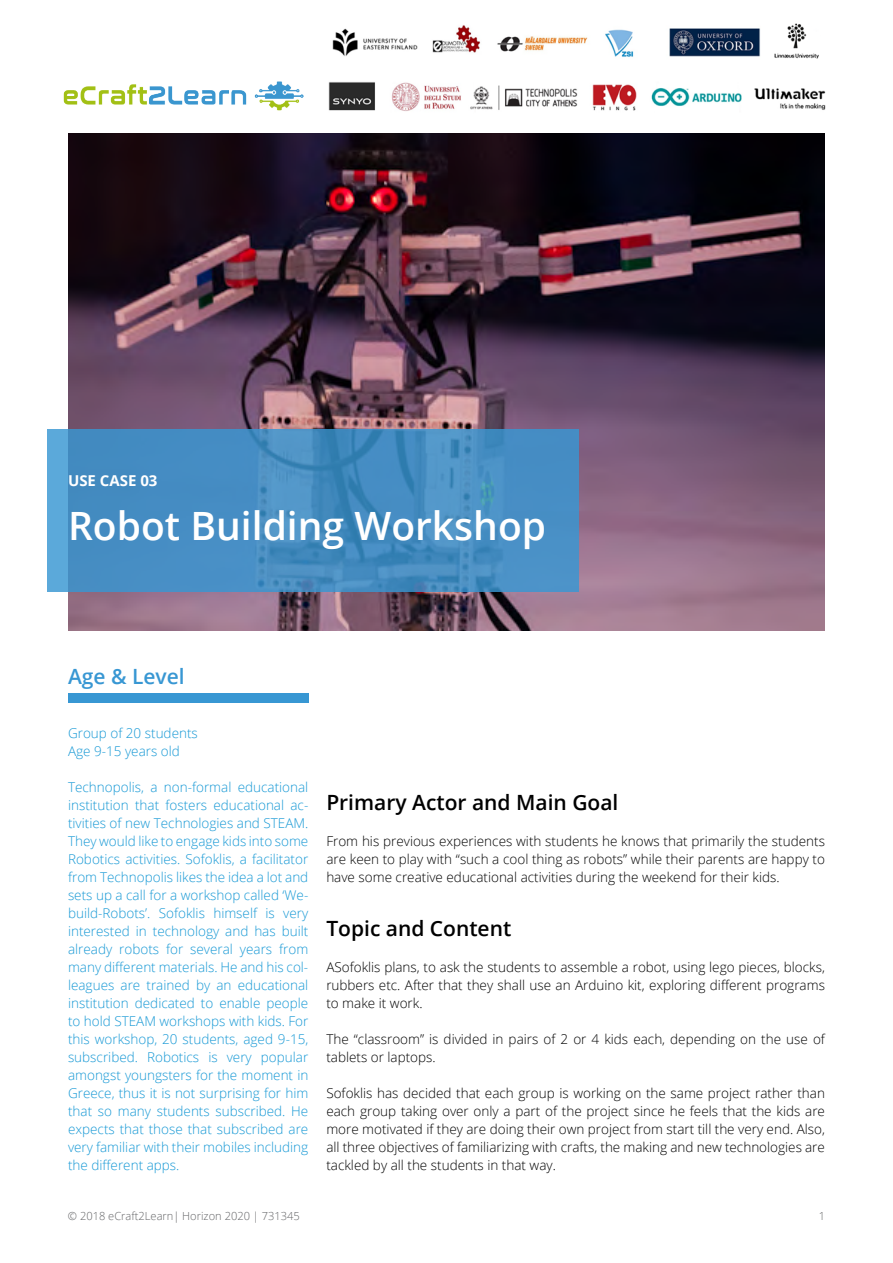
<style>
.page{position:relative;width:893px;height:1263px;background:#fff}
.page>*{position:absolute;margin:0;border:0;box-sizing:border-box;transform-origin:0 0}
.t1{font:600 39px "Open Sans";color:#fff}
.t2{font:600 21px "Open Sans";color:#000}
.t3{font:600 21px "Open Sans";color:#3897d3}
.t4{font:700 15px "Open Sans";color:#fff}
.t5{font:300 13.5px/18px "Open Sans";color:#1598d5;text-align:justify}
.t6{font:300 13.5px/18px "Open Sans";color:#000;text-align:justify}
.t7{font:300 11.1px "Open Sans";color:#636466}
</style>
<div class="page">
<img style="left:63px;top:81px;width:241px;height:30px">
<img style="left:328px;top:23px;width:498px;height:88px">
<img style="left:68px;top:134px;width:757px;height:496px">
<svg style="left:47px;top:429px;width:531px;height:162px;background:#468ec2"></svg>
<div style="left:68px;top:693px;width:240px;height:9px;background:#3897d3"></div>
<p class="t4" style="left:68px;top:470px;width:91px">USE CASE 03</p>
<h1 class="t1" style="left:68px;top:499px;width:480px">Robot Building Workshop</h1>
<h2 class="t3" style="left:68px;top:662px;width:118px">Age &amp; Level</h2>
<p class="t5" style="left:68px;top:724px;width:131px">Group of 20 students<br>Age 9-15 years old</p>
<p class="t5" style="left:68px;top:778px;width:242px">Technopolis, a non-formal educational institution that fosters educational ac&shy;tivities of new Technologies and STEAM.<br>They would like to engage kids into some Robotics activities. Sofoklis, a facilitator from Technopolis likes the idea a lot and sets up a call for a workshop called ‘We&shy;build-Robots’. Sofoklis himself is very interested in technology and has built already robots for several years from many different materials. He and his col&shy;leagues are trained by an educational institution dedicated to enable people to hold STEAM workshops with kids. For this workshop, 20 students, aged 9-15, subscribed. Robotics is very popular amongst youngsters for the moment in Greece, thus it is not surprising for him that so many students subscribed. He expects that those that subscribed are very familiar with their mobiles including the different apps.</p>
<h2 class="t2" style="left:326px;top:788px;width:294px">Primary Actor and Main Goal</h2>
<p class="t6" style="left:326px;top:832px;width:500px">From his previous experiences with students he knows that primarily the students are keen to play with “such a cool thing as robots” while their parents are happy to have some creative educational activities during the weekend for their kids.</p>
<h2 class="t2" style="left:326px;top:914px;width:186px">Topic and Content</h2>
<p class="t6" style="left:326px;top:958px;width:500px">ASofoklis plans, to ask the students to assemble a robot, using lego pieces, blocks, rubbers etc. After that they shall use an Arduino kit, exploring different programs to make it work.</p>
<p class="t6" style="left:326px;top:1030px;width:500px">The “classroom” is divided in pairs of 2 or 4 kids each, depending on the use of tablets or laptops.</p>
<p class="t6" style="left:326px;top:1084px;width:500px">Sofoklis has decided that each group is working on the same project rather than each group taking over only a part of the project since he feels that the kids are more motivated if they are doing their own project from start till the very end. Also, all three objectives of familiarizing with crafts, the making and new technologies are tackled by all the students in that way.</p>
<p class="t7" style="left:68px;top:1209px;width:233px">© 2018 eCraft2Learn| Horizon 2020 | 731345</p>
<p class="t7" style="left:819px;top:1209px;width:8px">1</p>
</div>
